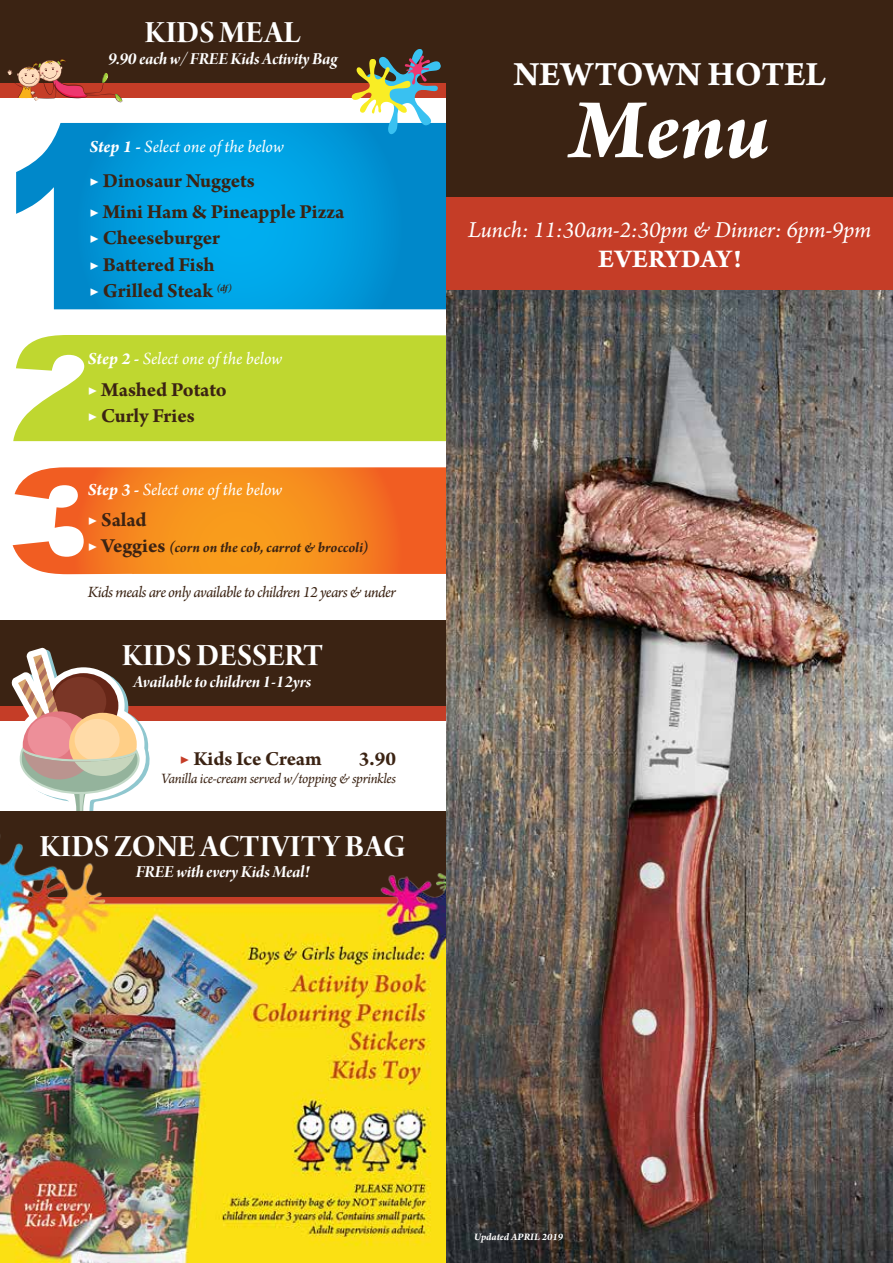
<style>
.page{position:relative;width:893px;height:1263px;background:#fff}
.page>*{position:absolute;margin:0;border:0;box-sizing:border-box;transform-origin:0 0}
.t1{font:italic 700 90px "Arno Pro";color:#fff}
.t2{font:700 36px "Arno Pro";color:#fff}
.t3{font:33px "Arno Pro Bold Display";color:#fff}
.t4{font:700 27px "Arno Pro";letter-spacing:.01em;color:#fff}
.t5{font:italic 24px "Arno Pro";color:#fff}
.t6{font:700 21px/26.2px "Arno Pro";letter-spacing:-.005em;color:#3b2313}
.t7{font:18px "Arno Pro Bold Italic Display";letter-spacing:-.015em;color:#fff}
.t8{font:italic 18px "Arno Pro";letter-spacing:-.005em;color:#fff}
.t9{font:italic 16.5px "Arno Pro";letter-spacing:-.035em;color:#3b2313}
.t10{font:italic 15px "Arno Pro";letter-spacing:-.025em;color:#3b2313}
.t11{font:italic 700 15px "Arno Pro";letter-spacing:-.01em;color:#3b2313}
.t12{font:italic 700 10.5px "Arno Pro";color:#fff}
.s1{font-weight:700}
.s2{color:#fff}
.s3{font-style:normal;font-size:21px;color:#fff}
.s4{font-style:normal;font-size:21px}
.s5{color:#c53d27}
</style>
<div class="page">
<div style="left:0;top:620px;width:446px;height:94px;background:#3b2313"></div>
<div style="left:0;top:706px;width:446px;height:15px;background:#c53d27"></div>
<div style="left:0;top:0;width:446px;height:91px;background:#3b2313"></div>
<svg style="left:16px;top:123px;width:430px;height:186px;background:#11a0dd"></svg>
<div style="left:0;top:83px;width:446px;height:15px;background:#c53d27"></div>
<svg style="left:13px;top:467px;width:433px;height:107px;background:#f58a33"></svg>
<svg style="left:7px;top:59px;width:115px;height:43px"></svg>
<svg style="left:351px;top:49px;width:90px;height:87px"></svg>
<svg style="left:13px;top:335px;width:433px;height:106px;background:#c3d93d"></svg>
<svg style="left:11px;top:647px;width:139px;height:164px"></svg>
<div style="left:0;top:811px;width:446px;height:93px;background:#3b2313"></div>
<img style="left:0;top:834px;width:446px;height:429px">
<img style="left:446px;top:289px;width:447px;height:974px">
<div style="left:446px;top:0;width:447px;height:238px;background:#3b2313"></div>
<div style="left:446px;top:197px;width:447px;height:92px;background:#c53d27"></div>
<h3 class="t3" style="left:145px;top:14px;width:158px">KIDS MEAL</h3>
<p class="t7" style="left:108px;top:49px;width:231px">9.90 each w/ FREE Kids Activity Bag</p>
<p class="t8" style="left:89px;top:136px;width:196px"><span class="s1">Step 1 -</span> Select one of the below</p>
<p class="t6" style="left:89px;top:166px;width:257px;line-height:31.5px"><span class="s2">▶</span> Dinosaur Nuggets<br><span class="s2">▶</span> Mini Ham &amp; Pineapple Pizza</p>
<p class="t6" style="left:89px;top:226px;width:144px"><span class="s2">▶</span> Cheeseburger <span class="s2">▶</span> Battered Fish<br><span class="s2">▶</span> Grilled Steak <sup>(df)</sup></p>
<p class="t8" style="left:88px;top:348px;width:196px"><span class="s1">Step 2 -</span> Select one of the below</p>
<p class="t6" style="left:88px;top:378px;width:140px"><span class="s2">▶</span> Mashed Potato <span class="s2">▶</span> Curly Fries</p>
<p class="t8" style="left:88px;top:479px;width:196px"><span class="s1">Step 3 -</span> Select one of the below</p>
<p class="t6" style="left:88px;top:508px;width:60px"><span class="s2">▶</span> Salad</p>
<p class="t11" style="left:88px;top:539px;width:282px"><span class="s3">▶</span> <span class="s4">Veggies</span> (corn on the cob, carrot &amp; broccoli)</p>
<p class="t9" style="left:88px;top:583px;width:310px">Kids meals are only available to children 12 years &amp; under</p>
<h3 class="t3" style="left:122px;top:637px;width:203px">KIDS DESSERT</h3>
<p class="t7" style="left:134px;top:671px;width:179px">Available to children 1-12yrs</p>
<p class="t6" style="left:180px;top:746px;width:143px"><span class="s5">▶</span> Kids Ice Cream</p>
<p class="t6" style="left:359px;top:746px;width:39px">3.90</p>
<p class="t10" style="left:161px;top:770px;width:236px">Vanilla ice-cream served w/topping &amp; sprinkles</p>
<h3 class="t3" style="left:40px;top:828px;width:367px">KIDS ZONE ACTIVITY BAG</h3>
<p class="t7" style="left:136px;top:862px;width:175px">FREE with every Kids Meal!</p>
<h2 class="t2" style="left:513px;top:53px;width:314px">NEWTOWN HOTEL</h2>
<h1 class="t1" style="left:570px;top:77px;width:201px">Menu</h1>
<p class="t5" style="left:468px;top:216px;width:405px">Lunch: 11:30am-2:30pm &amp; Dinner: 6pm-9pm</p>
<p class="t4" style="left:598px;top:243px;width:145px">Everyday!</p>
<p class="t12" style="left:474px;top:1230px;width:91px">Updated APRIL 2019</p>
</div>
